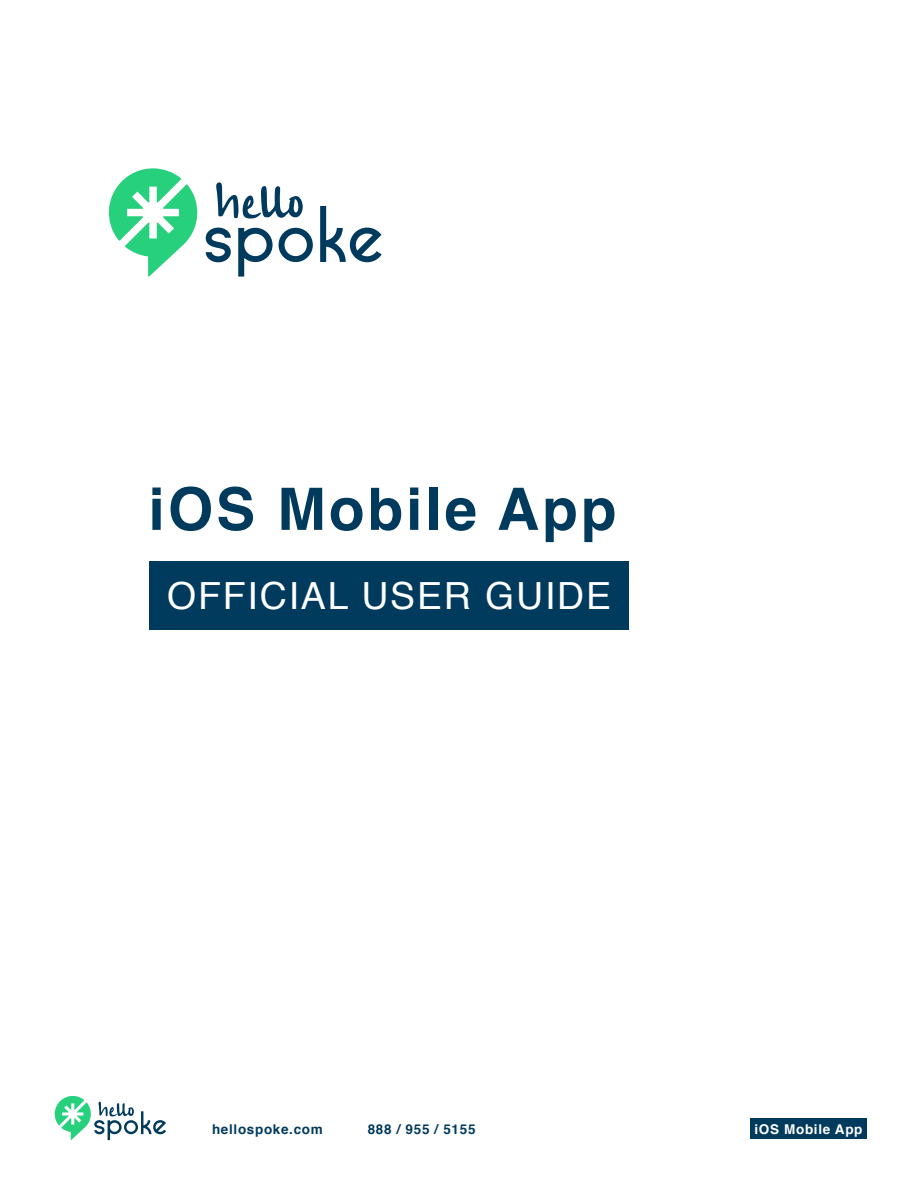
<style>
.page{position:relative;width:918px;height:1188px;background:#fff}
.page>*{position:absolute;margin:0;border:0;box-sizing:border-box;transform-origin:0 0}
.t1{font:700 58.5px "Helvetica";letter-spacing:.05em;color:#003a5d}
.t2{font:37.5px "Helvetica";letter-spacing:.05em;color:#fff}
.t3{font:700 13.5px "Helvetica";letter-spacing:.05em;color:#003a5d}
.t4{font:700 13.5px "Helvetica";letter-spacing:.05em;color:#fff}
</style>
<div class="page">
<div style="left:750px;top:1119px;width:116px;height:20px;background:#003a5d"></div>
<svg style="left:54px;top:1096px;width:112px;height:44px"></svg>
<div style="left:149px;top:561px;width:480px;height:69px;background:#003a5d"></div>
<svg style="left:320px;top:206px;width:62px;height:56px"></svg>
<svg style="left:108px;top:168px;width:205px;height:109px"></svg>
<p class="t1" style="left:148px;top:462px;width:470px">iOS Mobile App</p>
<p class="t2" style="left:167px;top:567px;width:446px">OFFICIAL USER GUIDE</p>
<p class="t3" style="left:212px;top:1118px;width:112px">hellospoke.com</p>
<p class="t3" style="left:368px;top:1118px;width:109px">888 / 955 / 5155</p>
<p class="t4" style="left:754px;top:1118px;width:110px">iOS Mobile App</p>
</div>
